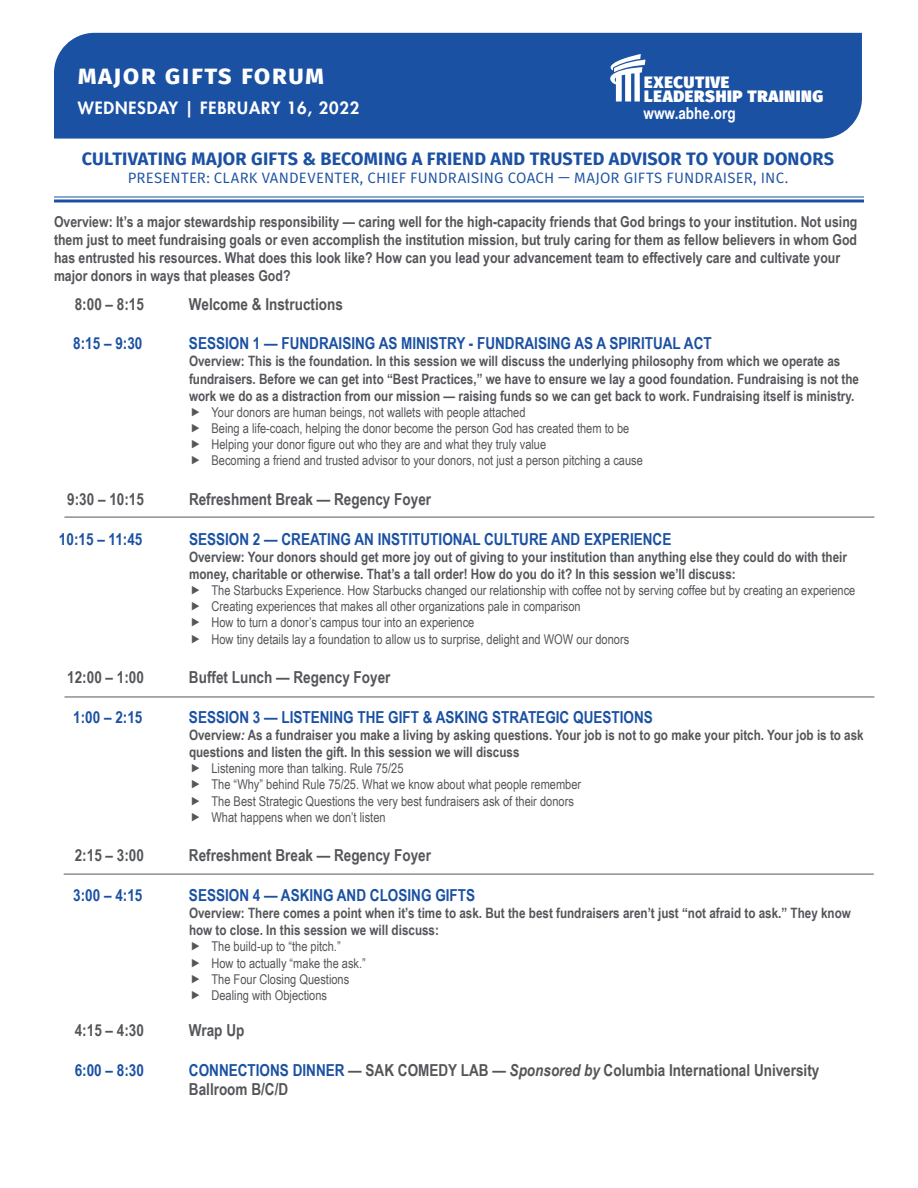
<style>
.page{position:relative;width:918px;height:1188px;background:#fff}
.page>*{position:absolute;margin:0;border:0;box-sizing:border-box;transform-origin:0 0}
.t1{font:700 27px "Fira Sans";letter-spacing:.05em;color:#fff}
.t2{font:700 18px "Fira Sans";letter-spacing:.01em;color:#1b51a3}
.t3{font:700 16.5px/19.8px "Arial Narrow";color:#54565a}
.t4{font:700 16.5px "Arial Narrow";color:#1b51a3}
.t5{font:900 16.5px/13.8px "Fira Sans";letter-spacing:.04em;color:#fff}
.t6{font:800 16.5px "Futura Std";letter-spacing:.05em;color:#fff}
.t7{font:700 16.5px "Arial Narrow";color:#fff}
.t8{font:700 15px/18px "Arial Narrow";color:#54565a}
.t9{font:15px "Fira Sans";letter-spacing:.01em;color:#1b51a3}
.t10{font:700 14.25px/17.1px "Arial Narrow";color:#54565a}
.t11{font:13.5px/16.2px "Arial Narrow";color:#54565a}
.s1{font-style:italic}
.s2{color:#1b51a3}
</style>
<div class="page">
<div style="left:54px;top:33px;width:808px;height:106px;background:#1b51a3"></div>
<svg style="left:610px;top:54px;width:36px;height:47px"></svg>
<hr style="left:54px;top:196px;width:810px;height:2px;background:#1b51a3">
<hr style="left:54px;top:200px;width:810px;height:2px;background:#1b51a3">
<hr style="left:64px;top:517px;width:810px;height:1px;background:#54565a">
<hr style="left:64px;top:697px;width:810px;height:1px;background:#54565a">
<hr style="left:64px;top:874px;width:810px;height:1px;background:#54565a">
<h1 class="t1" style="left:78px;top:52px;width:246px">major gifts FORUM</h1>
<p class="t6" style="left:78px;top:97px;width:283px">WEDNESDAY | FEBRUARY 16, 2022</p>
<p class="t5" style="left:644px;top:75px;width:181px">EXECUTIVE<br>LEADERSHIP TRAINING</p>
<p class="t7" style="left:644px;top:100px;width:94px">www.abhe.org</p>
<h2 class="t2" style="left:82px;top:144px;width:754px">CULTIVATING MAJOR GIFTS &amp; BECOMING A FRIEND AND TRUSTED ADVISOR TO YOUR DONORS</h2>
<p class="t9" style="left:128px;top:167px;width:662px">PRESENTER: CLARK VANDEVENTER, CHIEF FUNDRAISING COACH — MAJOR GIFTS FUNDRAISER, INC.</p>
<p class="t8" style="left:54px;top:212px;width:805px">Overview: It’s a major stewardship responsibility — caring well for the high-capacity friends that God brings to your institution. Not using them just to meet fundraising goals or even accomplish the institution mission, but truly caring for them as fellow believers in whom God has entrusted his resources. What does this look like? How can you lead your advancement team to effectively care and cultivate your major donors in ways that pleases God?</p>
<p class="t3" style="left:75px;top:293px;width:71px">8:00 – 8:15</p>
<p class="t3" style="left:189px;top:293px;width:155px">Welcome &amp; Instructions</p>
<p class="t4" style="left:73px;top:331px;width:71px">8:15 – 9:30</p>
<p class="t4" style="left:189px;top:331px;width:524px">SESSION 1 — FUNDRAISING AS MINISTRY - FUNDRAISING AS A SPIRITUAL ACT</p>
<p class="t10" style="left:189px;top:352px;width:672px">Overview: This is the foundation. In this session we will discuss the underlying philosophy from which we operate as fundraisers. Before we can get into “Best Practices,” we have to ensure we lay a good foundation. Fundraising is not the work we do as a distraction from our mission — raising funds so we can get back to work. Fundraising itself is ministry.</p>
<p class="t11" style="left:212px;top:403px;width:433px">Your donors are human beings, not wallets with people attached<br>Being a life-coach, helping the donor become the person God has created them to be Helping your donor figure out who they are and what they truly value<br>Becoming a friend and trusted advisor to your donors, not just a person pitching a cause</p>
<p class="t3" style="left:67px;top:489px;width:78px">9:30 – 10:15</p>
<p class="t3" style="left:189px;top:489px;width:244px">Refreshment Break — Regency Foyer</p>
<p class="t4" style="left:59px;top:526px;width:85px">10:15 – 11:45</p>
<p class="t4" style="left:189px;top:526px;width:484px">SESSION 2 — CREATING AN INSTITUTIONAL CULTURE AND EXPERIENCE</p>
<p class="t10" style="left:189px;top:547px;width:659px">Overview: Your donors should get more joy out of giving to your institution than anything else they could do with their money, charitable or otherwise. That’s a tall order! How do you do it? In this session we’ll discuss:</p>
<p class="t11" style="left:212px;top:582px;width:645px">The Starbucks Experience. How Starbucks changed our relationship with coffee not by serving coffee but by creating an experience Creating experiences that makes all other organizations pale in comparison<br>How to turn a donor’s campus tour into an experience<br>How tiny details lay a foundation to allow us to surprise, delight and WOW our donors</p>
<p class="t3" style="left:67px;top:667px;width:78px">12:00 – 1:00</p>
<p class="t3" style="left:189px;top:667px;width:203px">Buffet Lunch — Regency Foyer</p>
<p class="t4" style="left:73px;top:705px;width:71px">1:00 – 2:15</p>
<p class="t4" style="left:189px;top:705px;width:465px">SESSION 3 — LISTENING THE GIFT &amp; ASKING STRATEGIC QUESTIONS</p>
<p class="t10" style="left:189px;top:726px;width:676px">Overview<span class="s1">:</span> As a fundraiser you make a living by asking questions. Your job is not to go make your pitch. Your job is to ask questions and listen the gift. In this session we will discuss</p>
<p class="t11" style="left:212px;top:760px;width:371px">Listening more than talking. Rule 75/25<br>The “Why” behind Rule 75/25. What we know about what people remember The Best Strategic Questions the very best fundraisers ask of their donors What happens when we don’t listen</p>
<p class="t3" style="left:75px;top:845px;width:71px">2:15 – 3:00</p>
<p class="t3" style="left:189px;top:845px;width:244px">Refreshment Break — Regency Foyer</p>
<p class="t4" style="left:73px;top:883px;width:71px">3:00 – 4:15</p>
<p class="t4" style="left:189px;top:883px;width:288px">SESSION 4 — ASKING AND CLOSING GIFTS</p>
<p class="t10" style="left:189px;top:904px;width:663px">Overview: There comes a point when it’s time to ask. But the best fundraisers aren’t just “not afraid to ask.” They know how to close. In this session we will discuss:</p>
<p class="t11" style="left:212px;top:938px;width:156px">The build-up to “the pitch.”<br>How to actually “make the ask.”<br>The Four Closing Questions<br>Dealing with Objections</p>
<p class="t3" style="left:75px;top:1020px;width:71px">4:15 – 4:30</p>
<p class="t3" style="left:189px;top:1020px;width:57px">Wrap Up</p>
<p class="t4" style="left:75px;top:1057px;width:71px">6:00 – 8:30</p>
<p class="t3" style="left:189px;top:1059px;width:632px"><span class="s2">CONNECTIONS DINNER</span> — SAK COMEDY LAB — <span class="s1">Sponsored by</span> Columbia International University<br>Ballroom B/C/D</p>
</div>
